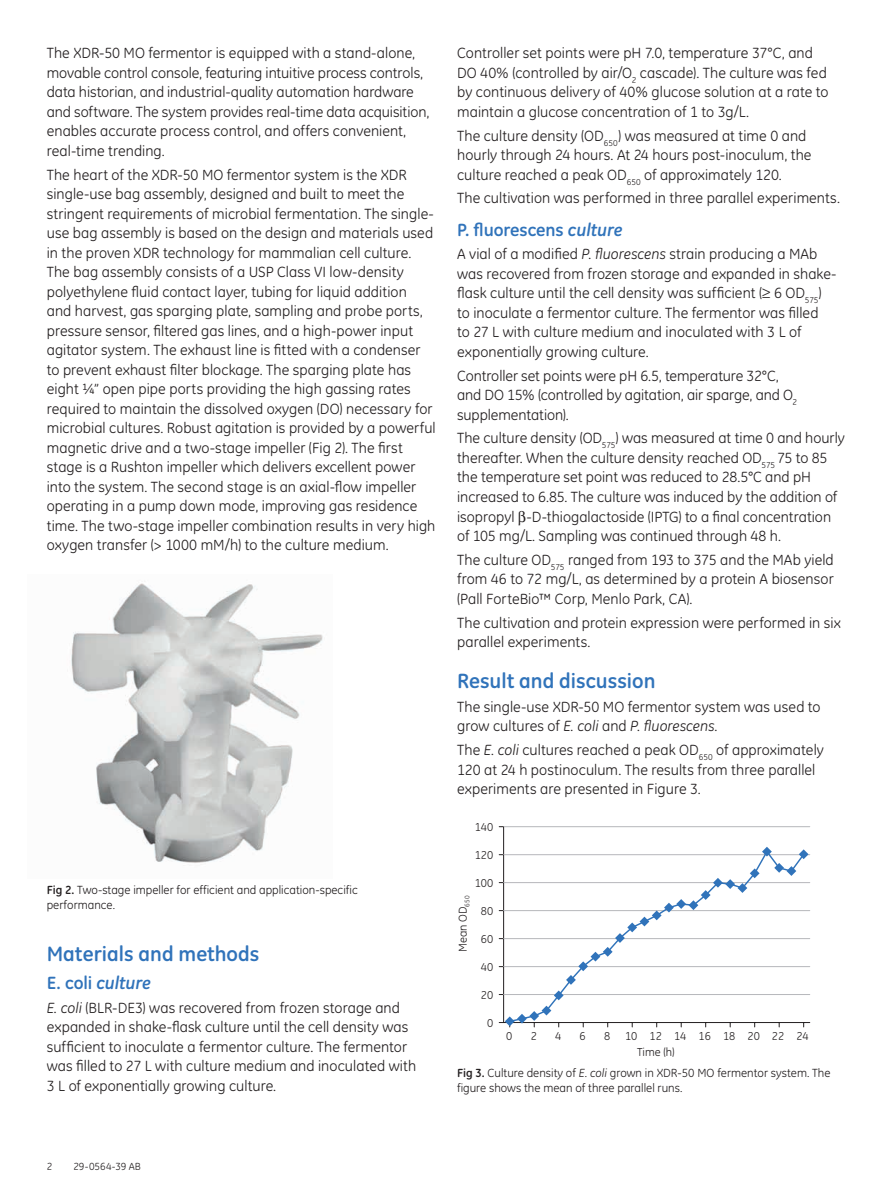
<style>
.page{position:relative;width:893px;height:1191px;background:#fff}
.page>*{position:absolute;margin:0;border:0;box-sizing:border-box;transform-origin:0 0}
.t1{font:700 21px "GE Inspira";color:#3073ba}
.t2{font:700 18px "GE Inspira";letter-spacing:-.005em;color:#3073ba}
.t3{font:italic 700 18px "GE Inspira";letter-spacing:-.01em;color:#3073ba}
.t4{font:15px/19.5px "GE Inspira";letter-spacing:.005em;color:#231f20}
.t5{font:12px/15px "GE Inspira";color:#231f20}
.t6{font:11.7px "GE Inspira";color:#231f20}
.t7{font:10.5px "GE Inspira";letter-spacing:.005em;color:#231f20}
.s1{font-weight:700}
.s2{font-style:normal}
.s3{font-style:italic}
</style>
<div class="page">
<img style="left:71px;top:581px;width:252px;height:282px">
<hr style="left:503px;top:826px;width:1px;height:196px;background:#231f20">
<hr style="left:504px;top:1022px;width:306px;height:1px;background:#231f20">
<hr style="left:504px;top:994px;width:306px;height:1px;background:#b6b7bb">
<hr style="left:504px;top:966px;width:306px;height:1px;background:#b6b7bb">
<hr style="left:504px;top:938px;width:306px;height:1px;background:#b6b7bb">
<hr style="left:504px;top:910px;width:306px;height:1px;background:#b6b7bb">
<hr style="left:504px;top:882px;width:306px;height:1px;background:#b6b7bb">
<hr style="left:504px;top:854px;width:306px;height:1px;background:#b6b7bb">
<hr style="left:504px;top:826px;width:306px;height:1px;background:#b6b7bb">
<svg style="left:499px;top:990px;width:61px;height:37px"></svg>
<svg style="left:508px;top:849px;width:298px;height:174px"></svg>
<p class="t4" style="left:47px;top:44px;width:384px">The XDR-50 MO fermentor is equipped with a stand-alone, movable control console, featuring intuitive process controls, data historian, and industrial-quality automation hardware and software. The system provides real-time data acquisition, enables accurate process control, and offers convenient, real-time trending.</p>
<p class="t4" style="left:47px;top:165px;width:390px">The heart of the XDR-50 MO fermentor system is the XDR single-use bag assembly, designed and built to meet the stringent requirements of microbial fermentation. The single&shy;use bag assembly is based on the design and materials used in the proven XDR technology for mammalian cell culture.<br>The bag assembly consists of a USP Class VI low-density polyethylene fluid contact layer, tubing for liquid addition<br>and harvest, gas sparging plate, sampling and probe ports, pressure sensor, filtered gas lines, and a high-power input agitator system. The exhaust line is fitted with a condenser to prevent exhaust filter blockage. The sparging plate has eight ¼” open pipe ports providing the high gassing rates required to maintain the dissolved oxygen (DO) necessary for microbial cultures. Robust agitation is provided by a powerful magnetic drive and a two-stage impeller (Fig 2). The first stage is a Rushton impeller which delivers excellent power into the system. The second stage is an axial-flow impeller operating in a pump down mode, improving gas residence time. The two-stage impeller combination results in very high oxygen transfer (&gt; 1000 mM/h) to the culture medium.</p>
<p class="t5" style="left:47px;top:882px;width:313px"><span class="s1">Fig 2.</span> Two-stage impeller for efficient and application-specific performance.</p>
<h1 class="t1" style="left:47px;top:940px;width:214px">Materials and methods</h1>
<p class="t3" style="left:47px;top:971px;width:106px"><span class="s2">E. coli</span> culture</p>
<p class="t4" style="left:47px;top:998px;width:371px"><span class="s3">E. coli</span> (BLR-DE3) was recovered from frozen storage and expanded in shake-flask culture until the cell density was sufficient to inoculate a fermentor culture. The fermentor was filled to 27 L with culture medium and inoculated with 3 L of exponentially growing culture.</p>
<p class="t4" style="left:457px;top:44px;width:373px">Controller set points were pH 7.0, temperature 37°C, and DO 40% (controlled by air/O<sub>2</sub> cascade). The culture was fed by continuous delivery of 40% glucose solution at a rate to maintain a glucose concentration of 1 to 3g/L.</p>
<p class="t4" style="left:457px;top:126px;width:356px">The culture density (OD<sub>650</sub>) was measured at time 0 and hourly through 24 hours. At 24 hours post-inoculum, the culture reached a peak OD<sub>650</sub> of approximately 120.</p>
<p class="t4" style="left:457px;top:189px;width:384px">The cultivation was performed in three parallel experiments.</p>
<p class="t2" style="left:457px;top:218px;width:167px">P. fluorescens <span class="s3">culture</span></p>
<p class="t4" style="left:457px;top:245px;width:381px">A vial of a modified <span class="s3">P. fluorescens</span> strain producing a MAb was recovered from frozen storage and expanded in shake&shy;flask culture until the cell density was sufficient (≥ 6 OD<sub>575</sub>) to inoculate a fermentor culture. The fermentor was filled<br>to 27 L with culture medium and inoculated with 3 L of exponentially growing culture.</p>
<p class="t4" style="left:457px;top:366px;width:342px">Controller set points were pH 6.5, temperature 32°C, and DO 15% (controlled by agitation, air sparge, and O<sub>2 </sub>supplementation).</p>
<p class="t4" style="left:457px;top:429px;width:389px">The culture density (OD<sub>575</sub>) was measured at time 0 and hourly thereafter. When the culture density reached OD<sub>575</sub> 75 to 85 the temperature set point was reduced to 28.5°C and pH increased to 6.85. The culture was induced by the addition of isopropyl -D-thiogalactoside (IPTG) to a final concentration of 105 mg/L. Sampling was continued through 48 h.</p>
<p class="t4" style="left:457px;top:550px;width:378px;text-align:justify">The culture OD<sub>575</sub> ranged from 193 to 375 and the MAb yield from 46 to 72 mg/L, as determined by a protein A biosensor (Pall ForteBio™ Corp, Menlo Park, CA).</p>
<p class="t4" style="left:457px;top:613px;width:385px">The cultivation and protein expression were performed in six parallel experiments.</p>
<h1 class="t1" style="left:457px;top:667px;width:200px">Result and discussion</h1>
<p class="t4" style="left:457px;top:697px;width:365px">The single-use XDR-50 MO fermentor system was used to grow cultures of <span class="s3">E. coli</span> and <span class="s3">P. fluorescens</span>.</p>
<p class="t4" style="left:457px;top:740px;width:368px">The <span class="s3">E. coli</span> cultures reached a peak OD<sub>650</sub> of approximately<br>120 at 24 h postinoculum. The results from three parallel experiments are presented in Figure 3.</p>
<p class="t6" style="left:475px;top:820px;width:20px">140</p>
<p class="t6" style="left:475px;top:848px;width:20px">120</p>
<p class="t6" style="left:475px;top:876px;width:20px">100</p>
<p class="t6" style="left:456px;top:952px;width:58px;rotate:-90deg">Mean OD<sub>650</sub></p>
<p class="t6" style="left:481px;top:904px;width:14px">80</p>
<p class="t6" style="left:481px;top:932px;width:14px">60</p>
<p class="t6" style="left:481px;top:960px;width:14px">40</p>
<p class="t6" style="left:481px;top:988px;width:14px">20</p>
<p class="t6" style="left:487px;top:1016px;width:8px">0</p>
<p class="t6" style="left:506px;top:1029px;width:8px">0</p>
<p class="t6" style="left:531px;top:1029px;width:8px">2</p>
<p class="t6" style="left:555px;top:1029px;width:8px">4</p>
<p class="t6" style="left:580px;top:1029px;width:8px">6</p>
<p class="t6" style="left:604px;top:1029px;width:8px">8</p>
<p class="t6" style="left:625px;top:1029px;width:185px">10 12 14 16 18 20 22 24</p>
<p class="t6" style="left:637px;top:1045px;width:39px">Time (h)</p>
<p class="t5" style="left:457px;top:1065px;width:375px"><span class="s1">Fig 3.</span> Culture density of <span class="s3">E. coli</span> grown in XDR-50 MO fermentor system. The figure shows the mean of three parallel runs.</p>
<p class="t7" style="left:47px;top:1160px;width:7px">2</p>
<p class="t7" style="left:73px;top:1160px;width:69px">29-0564-39 AB</p>
</div>
